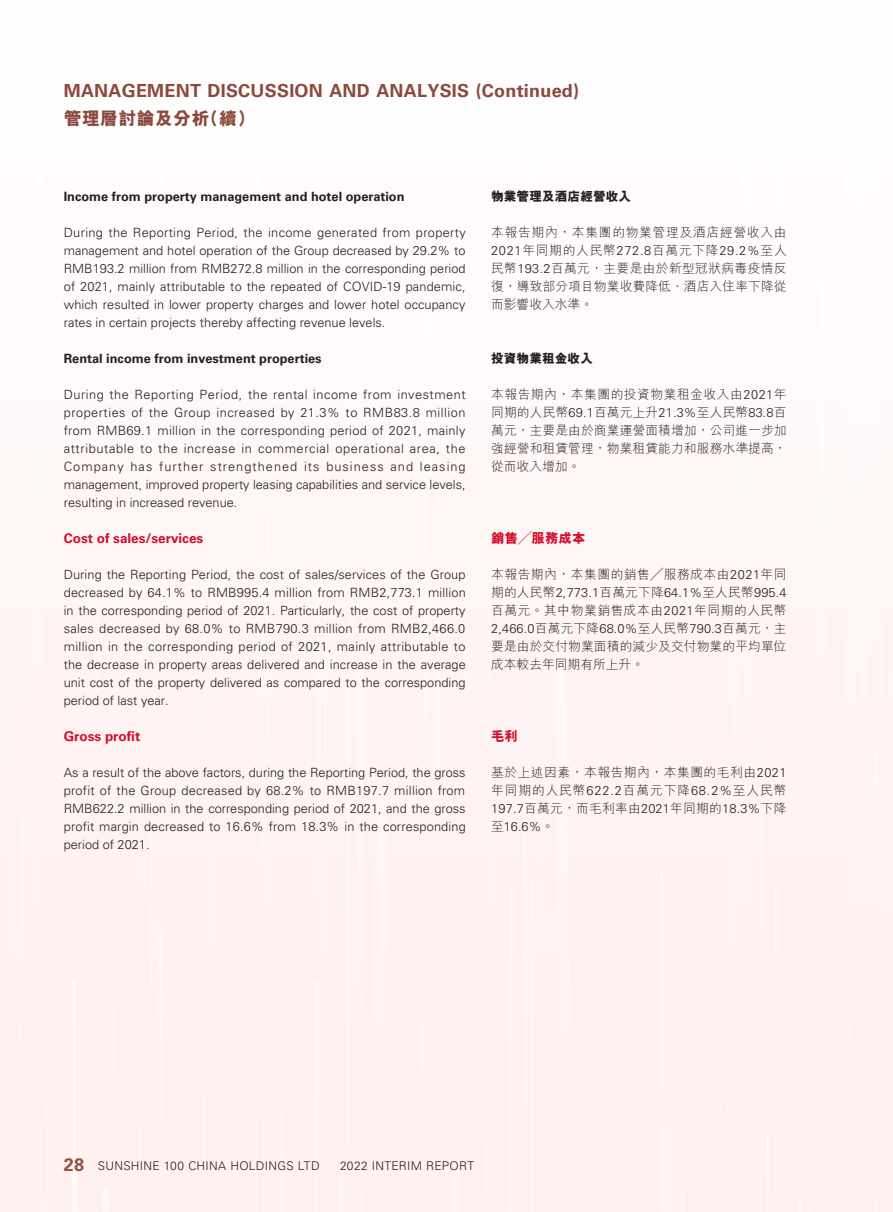
<style>
.page{position:relative;width:893px;height:1212px;background:#fff}
.page>*{position:absolute;margin:0;border:0;box-sizing:border-box;transform-origin:0 0}
.t1{font:700 18px "Univers LT Std";letter-spacing:.015em;color:#8c493e}
.t2{font:800 18px "M Hei HK";letter-spacing:.015em;color:#8c493e}
.t3{font:700 13.5px "Univers LT Std";color:#d30d2b}
.t4{font:800 13.5px "M Hei HK";color:#d30d2b}
.t5{font:300 12.75px/18px "Univers LT Std";color:#231f20;text-align:justify}
.t6{font:300 12.75px/18px "M Hei HK";letter-spacing:.02em;color:#231f20;text-align:justify}
.t7{font:700 12.75px "Univers LT Std";color:#231f20}
.t8{font:300 12.75px "M Hei HK";letter-spacing:.04em;color:#231f20}
.t9{font:300 12.75px "Univers LT Std";letter-spacing:.055em;color:#231f20}
.t10{font:300 12.75px "M Hei HK";letter-spacing:.055em;color:#231f20}
.t11{font:800 12.75px "M Hei HK";color:#231f20}
.t12{font:300 12px "Univers LT Std";letter-spacing:.02em;color:#231f20}
.s1{font-family:"M Hei HK"}
.s2{font-family:"Univers LT Std"}
.s3{font-weight:700;font-size:18px;color:#985045}
</style>
<div class="page">
<h1 class="t1" style="left:64px;top:80px;width:517px">MANAGEMENT DISCUSSION AND ANALYSIS (Continued)</h1>
<h1 class="t2" style="left:64px;top:110px;width:193px">管理層討論及分析（續）</h1>
<p class="t7" style="left:64px;top:189px;width:342px">Income from property management and hotel operation</p>
<p class="t5" style="left:64px;top:223px;width:403px">During the Reporting Period, the income generated from property management and hotel operation of the Group decreased by 29.2% to RMB193.2 million from RMB272.8 million in the corresponding period of 2021, mainly attributable to the repeated of COVID-19 pandemic, which resulted in lower property charges and lower hotel occupancy rates in certain projects thereby affecting revenue levels.</p>
<p class="t7" style="left:64px;top:351px;width:259px">Rental income from investment properties</p>
<p class="t5" style="left:64px;top:385px;width:403px">During the Reporting Period, the rental income from investment properties of the Group increased by 21.3% to RMB83.8 million from RMB69.1 million in the corresponding period of 2021, mainly attributable to the increase in commercial operational area, the Company has further strengthened its business and leasing management, improved property leasing capabilities and service levels, resulting in increased revenue.</p>
<p class="t3" style="left:64px;top:530px;width:141px">Cost of sales/services</p>
<p class="t5" style="left:64px;top:565px;width:404px">During the Reporting Period, the cost of sales/services of the Group decreased by 64.1% to RMB995.4 million from RMB2,773.1 million in the corresponding period of 2021. Particularly, the cost of property sales decreased by 68.0% to RMB790.3 million from RMB2,466.0 million in the corresponding period of 2021, mainly attributable to the decrease in property areas delivered and increase in the average unit cost of the property delivered as compared to the corresponding period of last year.</p>
<p class="t3" style="left:64px;top:728px;width:78px">Gross profit</p>
<p class="t5" style="left:64px;top:763px;width:404px">As a result of the above factors, during the Reporting Period, the gross profit of the Group decreased by 68.2% to RMB197.7 million from RMB622.2 million in the corresponding period of 2021, and the gross profit margin decreased to 16.6% from 18.3% in the corresponding period of 2021.</p>
<p class="t11" style="left:491px;top:189px;width:142px">物業管理及酒店經營收入</p>
<p class="t10" style="left:491px;top:225px;width:297px">本報告期內，本集團的物業管理及酒店經營收入由</p>
<p class="t9" style="left:491px;top:242px;width:297px">2021<span class="s1">年同期的人民幣</span>272.8<span class="s1">百萬元下降</span>29.2%<span class="s1">至人</span></p>
<p class="t6" style="left:491px;top:259px;width:297px">民幣<span class="s2">193.2</span>百萬元，主要是由於新型冠狀病毒疫情反復，導致部分項目物業收費降低、酒店入住率下降從而影響收入水準。</p>
<p class="t11" style="left:491px;top:351px;width:103px">投資物業租金收入</p>
<p class="t6" style="left:491px;top:385px;width:297px">本報告期內，本集團的投資物業租金收入由<span class="s2">2021</span>年同期的人民幣<span class="s2">69.1</span>百萬元上升<span class="s2">21.3%</span>至人民幣<span class="s2">83.8</span>百萬元，主要是由於商業運營面積增加，公司進一步加強經營和租賃管理，物業租賃能力和服務水準提高，從而收入增加。</p>
<p class="t4" style="left:491px;top:531px;width:96px">銷售╱服務成本</p>
<p class="t8" style="left:491px;top:567px;width:297px">本報告期內，本集團的銷售╱服務成本由<span class="s2">2021</span>年同</p>
<p class="t5" style="left:491px;top:583px;width:297px"><span class="s1">期的人民幣</span>2,773.1<span class="s1">百萬元下降</span>64.1%<span class="s1">至人民幣</span>995.4</p>
<p class="t8" style="left:491px;top:603px;width:297px">百萬元。其中物業銷售成本由<span class="s2">2021</span>年同期的人民幣</p>
<p class="t5" style="left:491px;top:619px;width:297px">2,466.0<span class="s1">百萬元下降</span>68.0%<span class="s1">至人民幣</span>790.3<span class="s1">百萬元，主</span></p>
<p class="t6" style="left:491px;top:637px;width:297px">要是由於交付物業面積的減少及交付物業的平均單位成本較去年同期有所上升。</p>
<p class="t4" style="left:491px;top:729px;width:28px">毛利</p>
<p class="t6" style="left:491px;top:763px;width:297px">基於上述因素，本報告期內，本集團的毛利由<span class="s2">2021</span>年同期的人民幣<span class="s2">622.2</span>百萬元下降<span class="s2">68.2%</span>至人民幣<span class="s2">197.7</span>百萬元，而毛利率由<span class="s2">2021</span>年同期的<span class="s2">18.3%</span>下降</p>
<p class="t5" style="left:491px;top:817px;width:65px"><span class="s1">至</span>16.6%<span class="s1">。</span></p>
<p class="t12" style="left:64px;top:1158px;width:257px"><span class="s3">28</span> SUNSHINE 100 CHINA HOLDINGS LTD</p>
<p class="t12" style="left:340px;top:1158px;width:136px">2022 INTERIM REPORT</p>
</div>
